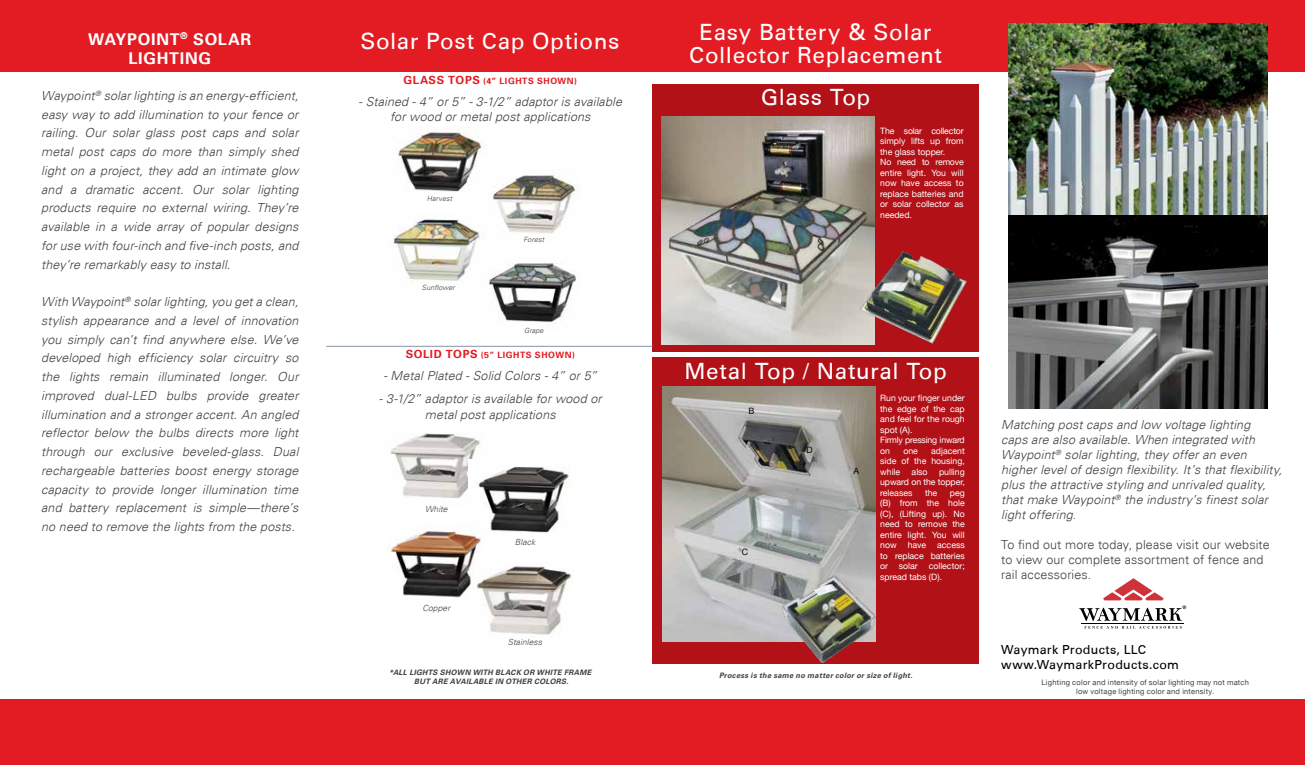
<style>
.page{position:relative;width:1305px;height:765px;background:#fff}
.page>*{position:absolute;margin:0;border:0;box-sizing:border-box;transform-origin:0 0}
.t1{font:22.5px/22.5px "Univers 55 Roman";letter-spacing:.025em;color:#fff;text-align:center}
.t2{font:700 16.25px/18.8px "Univers 65";letter-spacing:.045em;color:#fff;text-align:center}
.t3{font:italic 300 12.5px/18.8px "Univers 45";letter-spacing:.01em;color:#424142;text-align:center}
.t4{font:300 12.5px/15px "Univers";letter-spacing:.01em;color:#424142}
.t5{font:12.5px/15px "Univers 55 Roman";letter-spacing:.02em;color:#000}
.t6{font:8.75px/10.5px "Helvetica Neue";color:#fff;text-align:justify}
.t7{font:700 8.75px "Univers 65";letter-spacing:.065em;color:#e31b23}
.t8{font:8.75px "Helvetica Neue";color:#000}
.t9{font:italic 300 8.5px "Univers 45";letter-spacing:.005em;color:#424142}
.t10{font:italic 700 7.5px/9px "Univers 65";letter-spacing:.035em;color:#424142;text-align:center}
.t11{font:7.5px/9px "Helvetica Neue";letter-spacing:.035em;color:#424142;text-align:center}
.t12{font:italic 300 7.25px "Univers 45";letter-spacing:.005em;color:#424142}
.s1{font-size:11.25px}
.s2{font-family:"Univers";font-style:normal}
</style>
<div class="page">
<div style="left:652px;top:84px;width:327px;height:268px;background:#b11117"></div>
<div style="left:652px;top:357px;width:327px;height:307px;background:#b11117"></div>
<div style="left:0;top:0;width:1305px;height:71px;background:#e31b23"></div>
<div style="left:0;top:699px;width:1305px;height:66px;background:#e31b23"></div>
<hr style="left:326px;top:346px;width:326px;height:1px;background:#9baab6">
<svg style="left:1079px;top:578px;width:107px;height:51px"></svg>
<img style="left:1008px;top:23px;width:260px;height:386px">
<img style="left:493px;top:169px;width:87px;height:65px">
<img style="left:489px;top:263px;width:88px;height:60px">
<img style="left:393px;top:219px;width:92px;height:63px">
<img style="left:398px;top:126px;width:88px;height:66px">
<img style="left:390px;top:433px;width:90px;height:65px">
<img style="left:469px;top:459px;width:100px;height:74px">
<img style="left:388px;top:525px;width:97px;height:73px">
<img style="left:477px;top:563px;width:95px;height:72px">
<img style="left:661px;top:116px;width:213px;height:228px">
<img style="left:662px;top:386px;width:213px;height:256px">
<img style="left:858px;top:249px;width:109px;height:96px">
<img style="left:779px;top:576px;width:97px;height:88px">
<h2 class="t2" style="left:88px;top:29px;width:165px">WAYPOINT<sup>®</sup> SOLAR<br>LIGHTING</h2>
<p class="t3" style="left:41px;top:86px;width:259px;text-align:justify">Waypoint<sup>®</sup> solar lighting is an energy-efficient, easy way to add illumination to your fence or railing. Our solar glass post caps and solar metal post caps do more than simply shed light on a project, they add an intimate glow and a dramatic accent. Our solar lighting products require no external wiring. They’re available in a wide array of popular designs for use with four-inch and five-inch posts, and they’re remarkably easy to install.</p>
<p class="t3" style="left:41px;top:292px;width:259px;text-align:justify">With Waypoint<sup>®</sup> solar lighting, you get a clean, stylish appearance and a level of innovation you simply can’t find anywhere else. We’ve developed high efficiency solar circuitry so the lights remain illuminated longer. Our improved dual-LED bulbs provide greater illumination and a stronger accent. An angled reflector below the bulbs directs more light through our exclusive beveled-glass. Dual rechargeable batteries boost energy storage capacity to provide longer illumination time and battery replacement is simple—there’s no need to remove the lights from the posts.</p>
<h1 class="t1" style="left:360px;top:30px;width:260px">Solar Post Cap Options</h1>
<h1 class="t1" style="left:689px;top:21px;width:254px">Easy Battery &amp; Solar<br>Collector Replacement</h1>
<h1 class="t1" style="left:761px;top:86px;width:111px">Glass Top</h1>
<p class="t7" style="left:404px;top:75px;width:175px"><span class="s1">GLASS TOPS</span> (4” LIGHTS SHOWN)</p>
<p class="t3" style="left:359px;top:94px;width:265px;line-height:15px">- Stained - 4” or 5” - 3-1/2” adaptor is available for wood or metal post applications</p>
<p class="t12" style="left:427px;top:194px;width:27px">Harvest</p>
<p class="t12" style="left:422px;top:283px;width:35px">Sunflower</p>
<p class="t12" style="left:524px;top:235px;width:22px">Forest</p>
<p class="t12" style="left:524px;top:326px;width:21px">Grape</p>
<p class="t7" style="left:406px;top:349px;width:171px"><span class="s1">SOLID TOPS</span> (5” LIGHTS SHOWN)</p>
<p class="t3" style="left:383px;top:366px;width:215px">- Metal Plated - Solid Colors - 4” or 5”</p>
<p class="t3" style="left:379px;top:390px;width:224px;line-height:16.2px">- 3-1/2” adaptor is available for wood or metal post applications</p>
<p class="t9" style="left:425px;top:503px;width:24px">White</p>
<p class="t9" style="left:422px;top:603px;width:29px">Copper</p>
<p class="t9" style="left:515px;top:537px;width:22px">Black</p>
<p class="t9" style="left:508px;top:637px;width:36px">Stainless</p>
<p class="t10" style="left:389px;top:668px;width:204px">*ALL LIGHTS SHOWN WITH BLACK OR WHITE FRAME<br>BUT ARE AVAILABLE IN OTHER COLORS.</p>
<p class="t6" style="left:880px;top:126px;width:85px;text-align:left">The solar collector simply lifts up from the glass topper.<br>No need to remove entire light. You will now have access to replace batteries and or solar collector as needed.</p>
<h1 class="t1" style="left:684px;top:360px;width:264px">Metal Top / Natural Top</h1>
<p class="t8" style="left:749px;top:405px;width:7px">B</p>
<p class="t8" style="left:742px;top:545px;width:8px">C</p>
<p class="t8" style="left:807px;top:443px;width:8px">D</p>
<p class="t8" style="left:853px;top:465px;width:7px">A</p>
<p class="t6" style="left:880px;top:393px;width:86px;text-align:left">Run your finger under the edge of the cap and feel for the rough spot (A).<br>Firmly pressing inward on</p>
<p class="t6" style="left:880px;top:446px;width:86px;text-indent:51px">adjacent side of the housing, while</p>
<p class="t6" style="left:903px;top:446px;width:16px">one</p>
<p class="t6" style="left:880px;top:467px;width:86px;text-indent:59px">pulling upward on the topper, releases</p>
<p class="t6" style="left:912px;top:467px;width:18px">also</p>
<p class="t6" style="left:925px;top:488px;width:14px">the</p>
<p class="t6" style="left:880px;top:488px;width:86px;text-indent:70px">peg (B) from the hole (C), (Lifting up). No need to remove the entire light. You will now</p>
<p class="t6" style="left:908px;top:540px;width:20px">have</p>
<p class="t6" style="left:880px;top:540px;width:86px;text-indent:57px">access to replace batteries or solar collector; spread tabs (D).</p>
<p class="t10" style="left:719px;top:671px;width:195px">Process is the same no matter color or size of light.</p>
<p class="t3" style="left:1001px;top:417px;width:283px;line-height:15px;text-align:left">Matching post caps and low voltage lighting<br>caps are also available. When integrated with Waypoint<sup>®</sup> solar lighting, they offer an even higher level of design flexibility. It’s that flexibility, plus the attractive styling and unrivaled quality, that make Waypoint<sup>®</sup> the industry’s finest solar light offering<span class="s2">.</span></p>
<p class="t4" style="left:1001px;top:537px;width:270px">To find out more today, please visit our website to view our complete assortment of fence and rail accessories.</p>
<p class="t5" style="left:1001px;top:643px;width:179px">Waymark Products, LLC www.WaymarkProducts.com</p>
<p class="t11" style="left:1042px;top:678px;width:209px">Lighting color and intensity of solar lighting may not match low voltage lighting color and intensity.</p>
</div>
